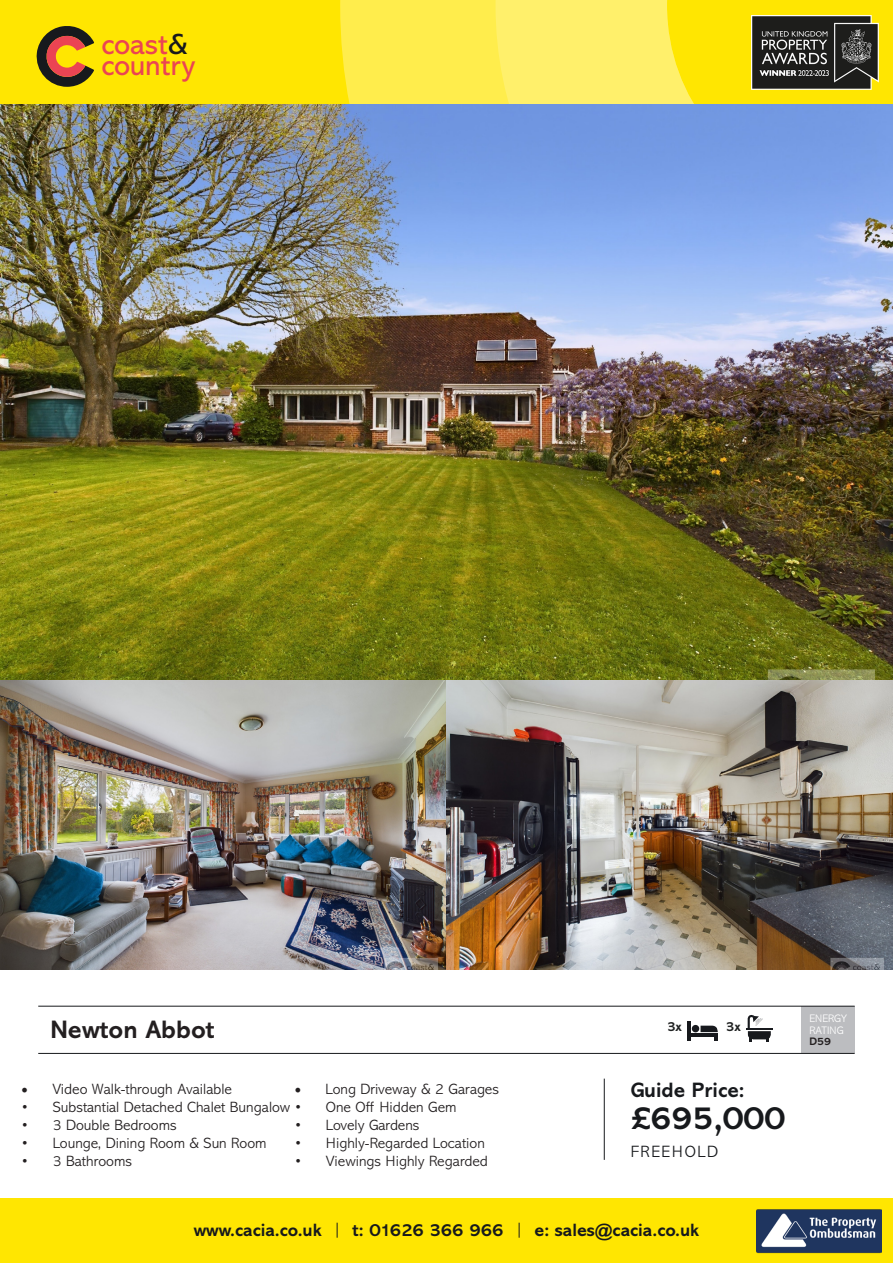
<style>
.page{position:relative;width:893px;height:1263px;background:#fff}
.page>*{position:absolute;margin:0;border:0;box-sizing:border-box;transform-origin:0 0}
.t1{font:700 33px "Abadi MT Std";color:#17191c}
.t2{font:29.4px/20.9px "Abadi MT Std";color:#eb4453}
.t3{font:700 25.5px "Abadi MT Std";color:#231f20}
.t4{font:700 21px "Abadi MT Std";color:#17191c}
.t5{font:700 18px "Abadi MT Std";color:#17191c}
.t6{font:300 16.5px "Abadi MT Std";letter-spacing:.1em;color:#17191c}
.t7{font:300 15px "Abadi MT Std";color:#231f20}
.t8{font:700 13.5px "Abadi MT Std";color:#202222}
.t9{font:300 10.95px "Abadi MT Std";color:#fff}
.t10{font:700 10.95px "Abadi MT Std";color:#231f20}
.s1{color:#17191d}
.s2{font-family:"Minion Pro";font-weight:400;font-size:18px}
.s3{font-weight:300}
</style>
<div class="page">
<img style="left:0;top:103px;width:893px;height:578px">
<img style="left:0;top:681px;width:446px;height:288px">
<img style="left:446px;top:681px;width:447px;height:288px">
<div style="left:0;top:1199px;width:893px;height:64px;background:#ffe601"></div>
<div style="left:801px;top:1006px;width:54px;height:47px;background:#bcbdc0"></div>
<hr style="left:687px;top:1022px;width:3px;height:19px;background:#17191d">
<hr style="left:689px;top:1033px;width:29px;height:4px;background:#17191d">
<div style="left:692px;top:1025px;width:7px;height:7px;background:#17191d;border-radius:50%"></div>
<svg style="left:700px;top:1026px;width:18px;height:15px"></svg>
<hr style="left:746px;top:1028px;width:26px;height:2px;background:#17191d">
<svg style="left:748px;top:1015px;width:23px;height:27px"></svg>
<hr style="left:38px;top:1006px;width:817px;height:1px;background:#17191c">
<hr style="left:604px;top:1078px;width:1px;height:82px;background:#17191c">
<hr style="left:38px;top:1053px;width:817px;height:1px;background:#17191c">
<div style="left:0;top:0;width:893px;height:103px;background:#ffe601"></div>
<svg style="left:36px;top:26px;width:58px;height:61px"></svg>
<div style="left:340px;top:0;width:481px;height:103px;background:#ffed4c"></div>
<svg style="left:496px;top:0;width:325px;height:103px;background:#ffec46"></svg>
<img style="left:751px;top:15px;width:127px;height:74px">
<img style="left:756px;top:1209px;width:125px;height:45px">
<p class="t2" style="left:101px;top:34px;width:95px">coast<span class="s1">&amp; </span>country</p>
<p class="t3" style="left:50px;top:1014px;width:166px">Newton Abbot</p>
<p class="t8" style="left:667px;top:1018px;width:16px">3x</p>
<p class="t8" style="left:726px;top:1018px;width:16px">3x</p>
<p class="t7" style="left:294px;top:1081px;width:206px"><span class="s2">•</span> Long Driveway &amp; 2 Garages</p>
<p class="t7" style="left:294px;top:1117px;width:127px">• Lovely Gardens</p>
<p class="t7" style="left:294px;top:1135px;width:192px">• Highly-Regarded Location</p>
<p class="t7" style="left:294px;top:1153px;width:195px">• Viewings Highly Regarded</p>
<p class="t7" style="left:21px;top:1081px;width:212px"><span class="s2">•</span> Video Walk-through Available</p>
<p class="t7" style="left:21px;top:1099px;width:437px">• Substantial Detached Chalet Bungalow • One Off Hidden Gem</p>
<p class="t7" style="left:21px;top:1117px;width:157px">• 3 Double Bedrooms</p>
<p class="t7" style="left:21px;top:1135px;width:247px">• Lounge, Dining Room &amp; Sun Room</p>
<p class="t7" style="left:21px;top:1153px;width:112px">• 3 Bathrooms</p>
<p class="t4" style="left:631px;top:1078px;width:115px">Guide Price:</p>
<p class="t1" style="left:631px;top:1098px;width:156px">£695,000</p>
<p class="t6" style="left:631px;top:1142px;width:89px">FREEHOLD</p>
<p class="t5" style="left:194px;top:1219px;width:507px">www.cacia.co.uk <span class="s3">|</span> t: 01626 366 966 <span class="s3">|</span> e: sales@cacia.co.uk</p>
<p class="t9" style="left:810px;top:1013px;width:39px">ENERGY</p>
<p class="t9" style="left:810px;top:1024px;width:36px">RATING</p>
<p class="t10" style="left:810px;top:1035px;width:23px">D59</p>
</div>
